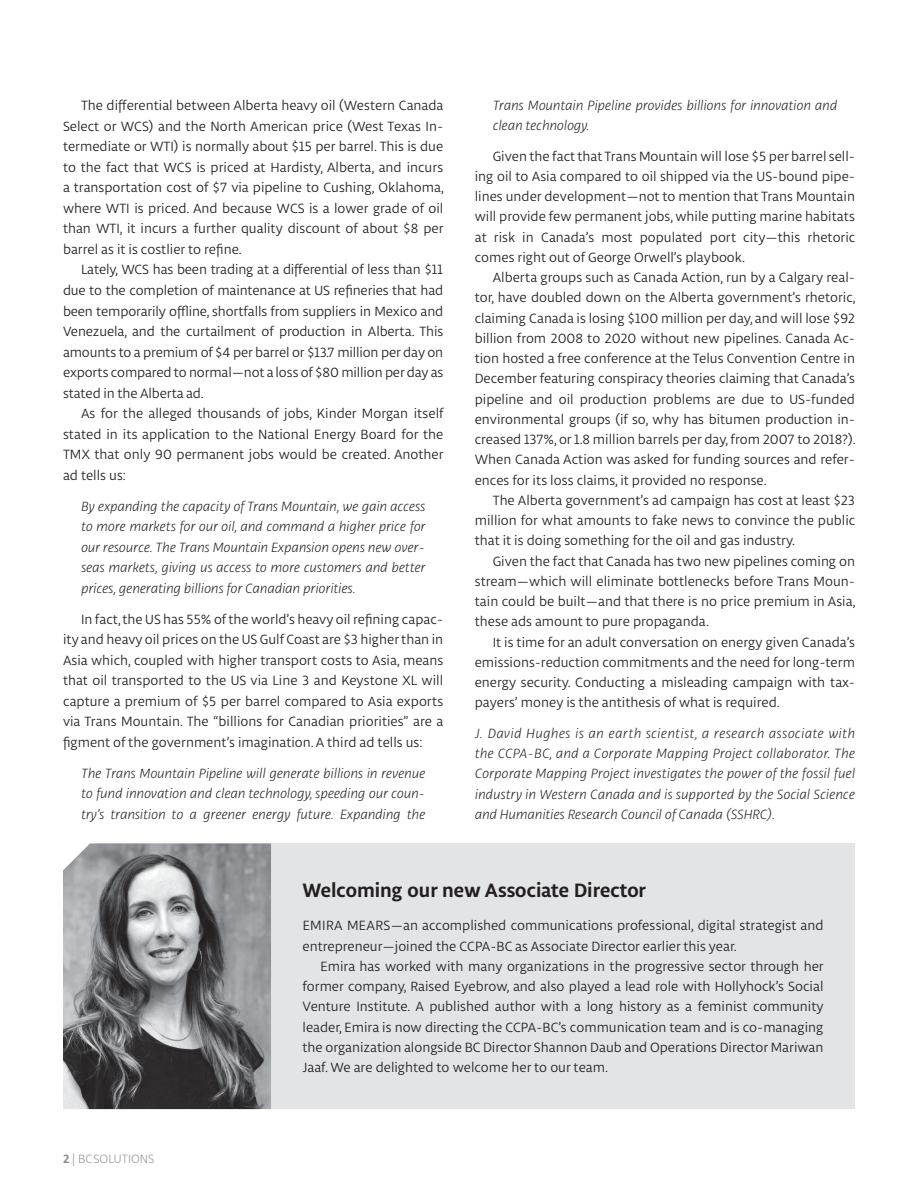
<style>
.page{position:relative;width:918px;height:1188px;background:#fff}
.page>*{position:absolute;margin:0;border:0;box-sizing:border-box;transform-origin:0 0}
.Headline-small{font:700 20.7px "Libertad";color:#231f20}
.body_text{font:14.25px/20.2px "Libertad";color:#231f20;text-align:justify}
.author_bio{font:italic 300 14.25px/20.5px "Libertad";color:#231f20;text-align:justify}
.body_text_-_no_inden{font:14.25px/20.2px "Libertad";color:#231f20}
.body_small_ragged_no{font:300 12.75px "Libertad";color:#8a8c8e}
.s1{font-weight:700}
</style>
<div class="page">
<div style="left:95px;top:843px;width:760px;height:266px;background:#e3e4e5"></div>
<img style="left:63px;top:843px;width:208px;height:266px">
<p class="body_text" style="left:63px;top:95px;width:382px;text-indent:18px">The differential between Alberta heavy oil (Western Canada Select or WCS) and the North American price (West Texas In&shy;termediate or WTI) is normally about $15 per barrel. This is due to the fact that WCS is priced at Hardisty, Alberta, and incurs a transportation cost of $7 via pipeline to Cushing, Oklahoma, where WTI is priced. And because WCS is a lower grade of oil than WTI, it incurs a further quality discount of about $8 per barrel as it is costlier to refine.</p>
<p class="body_text" style="left:63px;top:259px;width:382px;text-indent:18px">Lately, WCS has been trading at a differential of less than $11 due to the completion of maintenance at US refineries that had been temporarily offline, shortfalls from suppliers in Mexico and Venezuela, and the curtailment of production in Alberta. This amounts to a premium of $4 per barrel or $13.7 million per day on exports compared to normal—not a loss of $80 million per day as stated in the Alberta ad.</p>
<p class="body_text" style="left:63px;top:403px;width:382px;text-indent:18px">As for the alleged thousands of jobs, Kinder Morgan itself stated in its application to the National Energy Board for the TMX that only 90 permanent jobs would be created. Another ad tells us:</p>
<p class="author_bio" style="left:81px;top:496px;width:346px">By expanding the capacity of Trans Mountain, we gain access to more markets for our oil, and command a higher price for our resource. The Trans Mountain Expansion opens new over&shy;seas markets, giving us access to more customers and better prices, generating billions for Canadian priorities.</p>
<p class="body_text" style="left:63px;top:608px;width:382px;text-indent:18px">In fact, the US has 55% of the world’s heavy oil refining capac&shy;ity and heavy oil prices on the US Gulf Coast are $3 higher than in Asia which, coupled with higher transport costs to Asia, means that oil transported to the US via Line 3 and Keystone XL will capture a premium of $5 per barrel compared to Asia exports via Trans Mountain. The “billions for Canadian priorities” are a figment of the government’s imagination. A third ad tells us:</p>
<p class="author_bio" style="left:81px;top:762px;width:346px">The Trans Mountain Pipeline will generate billions in revenue to fund innovation and clean technology, speeding our coun&shy;try’s transition to a greener energy future. Expanding the</p>
<p class="author_bio" style="left:493px;top:95px;width:346px">Trans Mountain Pipeline provides billions for innovation and clean technology.</p>
<p class="body_text" style="left:475px;top:146px;width:382px;text-indent:18px">Given the fact that Trans Mountain will lose $5 per barrel sell&shy;ing oil to Asia compared to oil shipped via the US-bound pipe&shy;lines under development—not to mention that Trans Mountain will provide few permanent jobs, while putting marine habitats at risk in Canada’s most populated port city—this rhetoric comes right out of George Orwell’s playbook.</p>
<p class="body_text" style="left:475px;top:267px;width:383px;text-indent:18px">Alberta groups such as Canada Action, run by a Calgary real&shy;tor, have doubled down on the Alberta government’s rhetoric, claiming Canada is losing $100 million per day, and will lose $92 billion from 2008 to 2020 without new pipelines. Canada Ac&shy;tion hosted a free conference at the Telus Convention Centre in December featuring conspiracy theories claiming that Canada’s pipeline and oil production problems are due to US-funded environmental groups (if so, why has bitumen production in&shy;creased 137%, or 1.8 million barrels per day, from 2007 to 2018?).<br>When Canada Action was asked for funding sources and refer&shy;ences for its loss claims, it provided no response.</p>
<p class="body_text" style="left:475px;top:490px;width:382px;text-indent:18px">The Alberta government’s ad campaign has cost at least $23 million for what amounts to fake news to convince the public that it is doing something for the oil and gas industry.</p>
<p class="body_text" style="left:475px;top:551px;width:382px;text-indent:18px">Given the fact that Canada has two new pipelines coming on stream—which will eliminate bottlenecks before Trans Moun&shy;tain could be built—and that there is no price premium in Asia, these ads amount to pure propaganda.</p>
<p class="body_text" style="left:475px;top:632px;width:382px;text-indent:18px">It is time for an adult conversation on energy given Canada’s emissions-reduction commitments and the need for long-term energy security. Conducting a misleading campaign with tax&shy;payers’ money is the antithesis of what is required.</p>
<p class="author_bio" style="left:475px;top:723px;width:382px">J. David Hughes is an earth scientist, a research associate with the CCPA-BC, and a Corporate Mapping Project collaborator. The Corporate Mapping Project investigates the power of the fossil fuel industry in Western Canada and is supported by the Social Science and Humanities Research Council of Canada (SSHRC).</p>
<p class="body_small_ragged_no" style="left:63px;top:1151px;width:93px"><span class="s1">2</span> | BCSOLUTIONS</p>
<p class="Headline-small" style="left:303px;top:876px;width:345px">Welcoming our new Associate Director</p>
<p class="body_text_-_no_inden" style="left:303px;top:915px;width:522px">EMIRA MEARS—an accomplished communications professional, digital strategist and entrepreneur—joined the CCPA-BC as Associate Director earlier this year.</p>
<p class="body_text" style="left:303px;top:956px;width:523px;text-indent:18px">Emira has worked with many organizations in the progressive sector through her former company, Raised Eyebrow, and also played a lead role with Hollyhock’s Social Venture Institute. A published author with a long history as a feminist community leader, Emira is now directing the CCPA-BC’s communication team and is co-managing the organization alongside BC Director Shannon Daub and Operations Director Mariwan Jaaf. We are delighted to welcome her to our team.</p>
</div>
